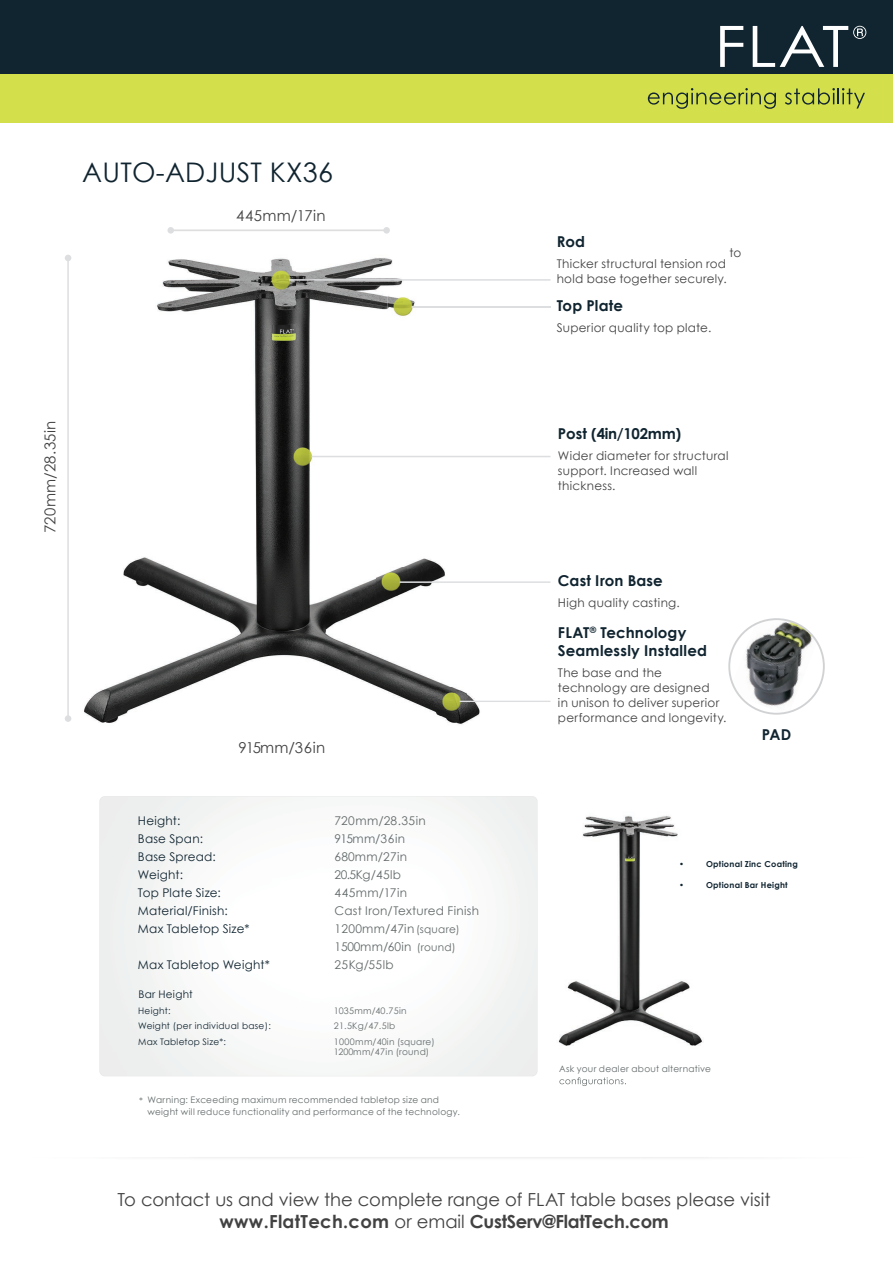
<style>
.page{position:relative;width:893px;height:1263px;background:#fff}
.page>*{position:absolute;margin:0;border:0;box-sizing:border-box;transform-origin:0 0}
.t1{font:27px "Century Gothic";letter-spacing:.01em;color:#102430}
.t2{font:18px/21.6px "Century Gothic";color:#424242;text-align:center}
.t3{font:700 15px/18px "Century Gothic";letter-spacing:.01em;color:#102430}
.t4{font:15px "Century Gothic";letter-spacing:.02em;color:#424242}
.t5{font:700 15px "Century Gothic";letter-spacing:-.02em;color:#102430}
.t6{font:12px/15px "Century Gothic";letter-spacing:.02em;color:#424242}
.t7{font:12px/18px "Century Gothic";letter-spacing:.025em;color:#62696a}
.t8{font:12px/18px "Century Gothic";letter-spacing:.02em;color:#102430}
.t9{font:10.5px "Century Gothic";letter-spacing:.025em;color:#102430}
.t10{font:9px/12px "Century Gothic";letter-spacing:.03em;color:#62696a}
.t11{font:9px/15px "Century Gothic";letter-spacing:.03em;color:#102430}
.t12{font:700 8.25px "Century Gothic";letter-spacing:.03em;color:#102430}
.s1{font-size:10.5px}
.s2{font-weight:700}
</style>
<div class="page">
<img style="left:558px;top:815px;width:145px;height:231px">
<img style="left:84px;top:258px;width:400px;height:467px">
<div style="left:0;top:71px;width:893px;height:52px;background:#d4df4c"></div>
<div style="left:0;top:0;width:893px;height:73px;background:#112530"></div>
<svg style="left:720px;top:26px;width:146px;height:41px"></svg>
<svg style="left:648px;top:88px;width:128px;height:21px"></svg>
<svg style="left:785px;top:88px;width:80px;height:21px"></svg>
<img style="left:732px;top:619px;width:85px;height:93px">
<div style="left:728px;top:618px;width:97px;height:97px;border:2px solid #d1d2d4;border-radius:50%"></div>
<img style="left:266px;top:266px;width:30px;height:28px">
<img style="left:288px;top:443px;width:30px;height:27px">
<img style="left:376px;top:568px;width:30px;height:28px">
<img style="left:436px;top:687px;width:30px;height:28px">
<hr style="left:289px;top:279px;width:261px;height:2px;background:#dddee0">
<hr style="left:411px;top:306px;width:139px;height:2px;background:#dddee0">
<hr style="left:311px;top:456px;width:239px;height:1px;background:#dddee0">
<hr style="left:400px;top:581px;width:150px;height:2px;background:#dddee0">
<hr style="left:460px;top:701px;width:90px;height:1px;background:#dddee0">
<hr style="left:174px;top:229px;width:210px;height:2px;background:#dddee0">
<div style="left:167px;top:227px;width:7px;height:7px;background:#dddee0;border-radius:50%"></div>
<div style="left:383px;top:227px;width:7px;height:7px;background:#dddee0;border-radius:50%"></div>
<hr style="left:67px;top:259px;width:2px;height:457px;background:#dddee0">
<div style="left:65px;top:715px;width:6px;height:7px;background:#dddee0;border-radius:50%"></div>
<svg style="left:65px;top:255px;width:6px;height:6px"></svg>
<svg style="left:559px;top:1077px;width:67px;height:9px"></svg>
<img style="left:388px;top:293px;width:30px;height:27px">
<svg style="left:411px;top:306px;width:7px;height:2px"></svg>
<h1 class="t1" style="left:82px;top:153px;width:252px">AUTO-ADJUST KX36</h1>
<p class="t4" style="left:236px;top:205px;width:91px">445mm/17in</p>
<p class="t3" style="left:557px;top:232px;width:30px">Rod</p>
<p class="t6" style="left:557px;top:256px;width:171px">Thicker structural tension rod</p>
<p class="t6" style="left:729px;top:245px;width:13px">to</p>
<p class="t6" style="left:557px;top:271px;width:171px">hold base together securely.</p>
<p class="t3" style="left:557px;top:296px;width:68px">Top Plate</p>
<p class="t6" style="left:557px;top:320px;width:156px">Superior quality top plate.</p>
<p class="t4" style="left:40px;top:533px;width:114px;rotate:-90deg">720mm/28.35in</p>
<p class="t5" style="left:558px;top:422px;width:125px">Post (4in/102mm)</p>
<p class="t6" style="left:558px;top:448px;width:172px">Wider diameter for structural support. Increased wall thickness.</p>
<p class="t3" style="left:558px;top:571px;width:106px">Cast Iron Base</p>
<p class="t6" style="left:558px;top:595px;width:123px">High quality casting.</p>
<p class="t4" style="left:238px;top:737px;width:88px">915mm/36in</p>
<p class="t8" style="left:138px;top:812px;width:113px">Height:<br>Base Span:<br>Base Spread:<br>Weight:<br>Top Plate Size:<br>Material/Finish:<br>Max Tabletop Size*</p>
<p class="t8" style="left:138px;top:956px;width:134px">Max Tabletop Weight*</p>
<p class="t9" style="left:138px;top:987px;width:56px">Bar Height</p>
<p class="t11" style="left:138px;top:1003px;width:134px">Height:<br>Weight (per individual base):</p>
<p class="t11" style="left:138px;top:1034px;width:89px">Max Tabletop Size*:</p>
<p class="t7" style="left:335px;top:812px;width:146px">720mm/28.35in<br>915mm/36in<br>680mm/27in<br>20.5Kg/45lb<br>445mm/17in<br>Cast Iron/Textured Finish<br>1200mm/47in <span class="s1">(square)<br></span>1500mm/60in <span class="s1">(round)<br></span>25Kg/55lb</p>
<p class="t10" style="left:334px;top:1005px;width:75px">1035mm/40.75in</p>
<p class="t10" style="left:334px;top:1018px;width:102px;line-height:15.3px">21.5Kg/47.5lb<br>1000mm/40in (square)</p>
<p class="t10" style="left:334px;top:1046px;width:97px">1200mm/47in (round)</p>
<p class="t10" style="left:147px;top:1094px;width:314px">Warning: Exceeding maximum recommended tabletop size and weight will reduce functionality and performance of the technology.</p>
<p class="t10" style="left:139px;top:1095px;width:5px">*</p>
<p class="t3" style="left:558px;top:623px;width:151px">FLAT<sup>®</sup> Technology<br>Seamlessly Installed</p>
<p class="t6" style="left:558px;top:665px;width:170px">The base and the technology are designed<br>in unison to deliver superior performance and longevity.</p>
<p class="t3" style="left:762px;top:725px;width:31px">PAD</p>
<p class="t12" style="left:679px;top:858px;width:6px">•</p>
<p class="t12" style="left:706px;top:858px;width:93px">Optional Zinc Coating</p>
<p class="t12" style="left:679px;top:878px;width:6px">•</p>
<p class="t12" style="left:706px;top:878px;width:83px">Optional Bar Height</p>
<p class="t10" style="left:559px;top:1063px;width:154px">Ask your dealer about alternative</p>
<h2 class="t2" style="left:117px;top:1189px;width:655px">To contact us and view the complete range of FLAT table bases please visit <span class="s2">www.FlatTech.com</span> or email <span class="s2">CustServ@FlatTech.com</span></h2>
</div>
